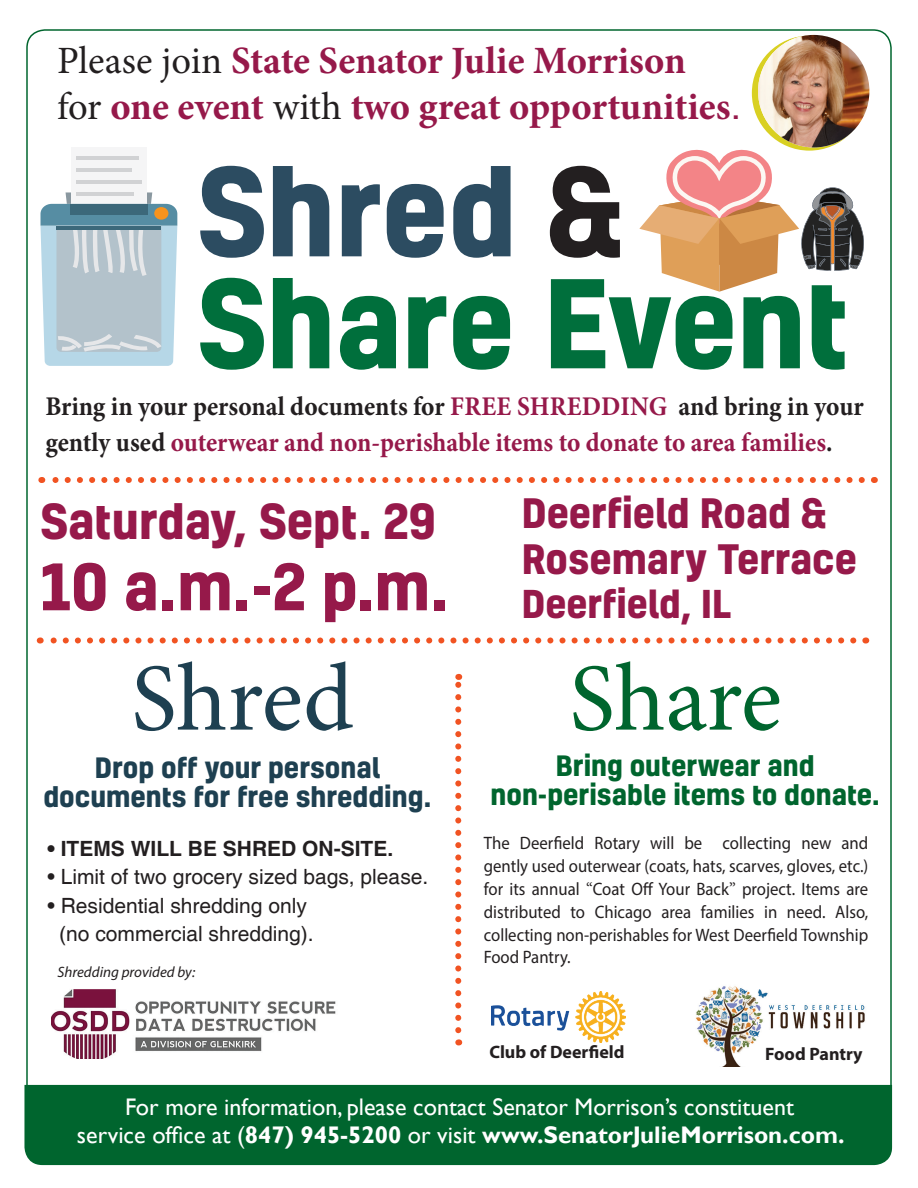
<style>
.page{position:relative;width:918px;height:1188px;background:#fff}
.page>*{position:absolute;margin:0;border:0;box-sizing:border-box;transform-origin:0 0}
.t1{font:700 117px/111.9px "Kelson";color:#006f3c}
.t2{font:96px "Minion Pro";letter-spacing:-.005em;color:#1e4051}
.t3{font:96px "Minion Pro";letter-spacing:-.01em;color:#00652e}
.t4{font:700 61.5px "Kelson";color:#96194a}
.t5{font:700 46.5px "Kelson";color:#96194a}
.t6{font:700 39px/46.2px "Kelson";color:#96194a}
.t7{font:700 38.7px/46.3px "Minion Pro";letter-spacing:-.005em;color:#96194a}
.t8{font:700 36.9px "Kelson";color:#96194a}
.t9{font:700 27px/35.4px "Minion Pro";color:#96194a;scale:.94 1}
.t10{font:700 27px/28.5px "Kelson";color:#1e4051;text-align:center}
.t11{font:700 27px/28.8px "Kelson";color:#00652e;text-align:center}
.t12{font:24px/28.8px "Gill Sans";color:#fff;text-align:center}
.t13{font:21px/28.5px "Helvetica";color:#231f20;text-align:center}
.t14{font:700 21px "Helvetica";color:#231f20}
.t15{font:18px/22.8px "Myriad Pro";color:#231f20;text-align:justify;scale:.93 1}
.t16{font:700 18px "Myriad Pro";color:#231f20}
.t17{font:italic 15px "Myriad Pro";color:#231f20}
.s1{font-weight:400;color:#231f20}
.s2{font-family:"Arial";font-weight:400}
.s3{color:#2c4c61}
.s4{color:#231f20}
.s5{font-family:"Minion Pro"}
.s6{font-weight:700}
</style>
<div class="page">
<img style="left:758px;top:35px;width:111px;height:112px">
<div style="left:24px;top:1085px;width:868px;height:80px;background:#00652e"></div>
<div style="left:71px;top:148px;width:75px;height:59px;background:#f5f5f6"></div>
<svg style="left:41px;top:192px;width:136px;height:174px;background:#afc4ce"></svg>
<hr style="left:76px;top:156px;width:63px;height:4px;background:#d1d2d4">
<hr style="left:76px;top:168px;width:55px;height:3px;background:#d1d2d4">
<hr style="left:76px;top:180px;width:66px;height:3px;background:#d1d2d4">
<hr style="left:76px;top:192px;width:57px;height:3px;background:#d1d2d4">
<img style="left:52px;top:989px;width:284px;height:70px">
<svg style="left:41px;top:477px;width:821px;height:6px"></svg>
<svg style="left:40px;top:638px;width:813px;height:6px"></svg>
<svg style="left:639px;top:147px;width:225px;height:145px"></svg>
<svg style="left:455px;top:674px;width:6px;height:356px"></svg>
<img style="left:492px;top:992px;width:134px;height:50px">
<img style="left:696px;top:986px;width:169px;height:80px">
<h3 class="t7" style="left:57px;top:37px;width:686px"><span class="s1">Please join</span> State Senator Julie Morrison<br><span class="s1">for</span> one event <span class="s1">with</span> two great opportunities<span class="s2">.</span></h3>
<h1 class="t1" style="left:197px;top:152px;width:654px"><span class="s3">Shred</span> <span class="s4">&amp;<br></span>Share Event</h1>
<h3 class="t9" style="left:45px;top:389px;width:872px"><span class="s4">Bring in your personal documents for</span> FREE SHREDDING <span class="s4">and bring in your gently used</span> outerwear and non-perishable items to donate to area families<span class="s4">.</span></h3>
<h3 class="t5" style="left:40px;top:488px;width:397px">Saturday, Sept. 29</h3>
<h3 class="t4" style="left:40px;top:543px;width:410px">10 a.m.-2 p.m.</h3>
<h3 class="t6" style="left:522px;top:488px;width:337px">Deerfield Road &amp;<br>Rosemary Terrace</h3>
<h3 class="t8" style="left:522px;top:578px;width:212px">Deerfield, IL</h3>
<h2 class="t2" style="left:131px;top:635px;width:224px">Shred</h2>
<h2 class="t3" style="left:569px;top:635px;width:214px">Share</h2>
<h3 class="t10" style="left:43px;top:753px;width:390px">Drop off your personal documents for free shredding.</h3>
<p class="t14" style="left:48px;top:835px;width:347px">• ITEMS WILL BE SHRED ON-SITE.</p>
<p class="t13" style="left:48px;top:863px;width:382px">• Limit of two grocery sized bags, please.</p>
<p class="t13" style="left:48px;top:892px;width:268px">• Residential shredding only (no commercial shredding).</p>
<p class="t17" style="left:57px;top:963px;width:139px">Shredding provided by:</p>
<h3 class="t11" style="left:491px;top:750px;width:391px">Bring outerwear and non-perisable items to donate.</h3>
<p class="t15" style="left:484px;top:832px;width:415px">The Deerfield Rotary will be collecting new and gently used outerwear (coats, hats, scarves, gloves, etc.) for its annual <span class="s5">“</span>Coat Off Your Back<span class="s5">”</span> project. Items are distributed to Chicago area families in need. Also, collecting non-perishables for West Deerfield Township Food Pantry.</p>
<p class="t16" style="left:489px;top:1040px;width:137px">Club of Deerfield</p>
<p class="t16" style="left:765px;top:1042px;width:99px">Food Pantry</p>
<h3 class="t12" style="left:77px;top:1093px;width:769px">For more information, please contact Senator Morrison’s constituent<br>service office at (<span class="s6">847) 945-5200</span> or visit <span class="s6">www.SenatorJulieMorrison.com.</span></h3>
</div>
